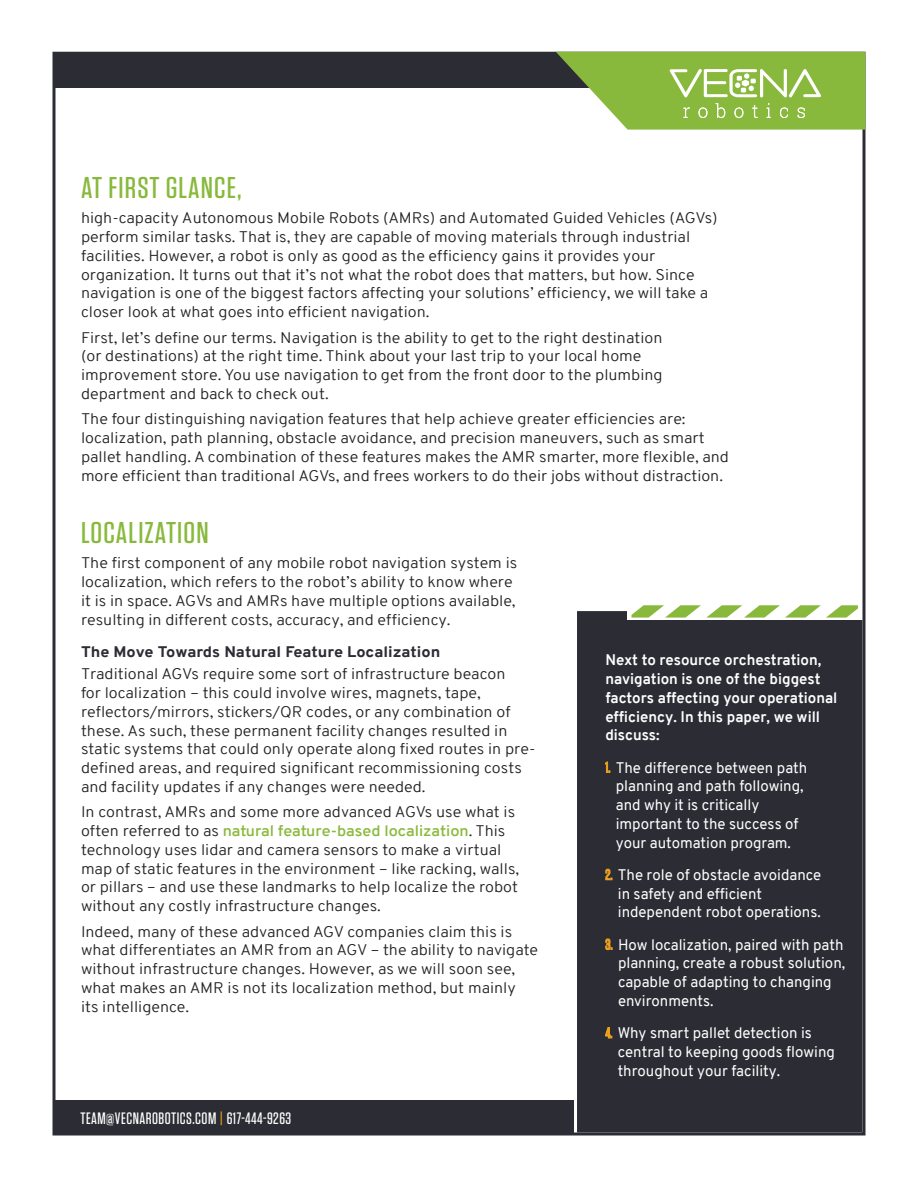
<style>
.page{position:relative;width:918px;height:1188px;background:#fff}
.page>*{position:absolute;margin:0;border:0;box-sizing:border-box;transform-origin:0 0}
.t1{font:500 30px "Tungsten";letter-spacing:.035em;color:#89b93c;scale:1.08 1}
.t2{font:500 16.5px "Tungsten";letter-spacing:.03em;color:#fff}
.t3{font:300 15px/18.8px "Overpass";color:#231f20;scale:1.08 1}
.t4{font:15px/18.8px "Overpass";color:#fff}
.t5{font:700 15px/18.8px "Overpass";color:#fff}
.t6{font:800 15px "Overpass";color:#2c2c35;scale:1.08 1}
.s1{font-weight:600;color:#89b93c}
.s2{font-family:"Tungsten";font-weight:500;color:#eea21f}
.s3{color:#eea21f}
</style>
<div class="page">
<div style="left:54px;top:1100px;width:810px;height:34px;background:#2c2c35"></div>
<div style="left:576px;top:610px;width:288px;height:524px;background:#2c2c35"></div>
<div style="left:627px;top:603px;width:235px;height:17px;background:#fff"></div>
<svg style="left:631px;top:605px;width:227px;height:13px"></svg>
<div style="left:54px;top:54px;width:810px;height:34px;background:#2c2c35"></div>
<svg style="left:556px;top:52px;width:310px;height:78px"></svg>
<p class="t1" style="left:81px;top:172px;width:150px">AT FIRST GLANCE,</p>
<p class="t3" style="left:81px;top:209px;width:591px">high-capacity Autonomous Mobile Robots (AMRs) and Automated Guided Vehicles (AGVs) perform similar tasks. That is, they are capable of moving materials through industrial facilities. However, a robot is only as good as the efficiency gains it provides your organization. It turns out that it’s not what the robot does that matters, but how. Since navigation is one of the biggest factors affecting your solutions’ efficiency, we will take a closer look at what goes into efficient navigation.</p>
<p class="t3" style="left:81px;top:328px;width:540px">First, let’s define our terms. Navigation is the ability to get to the right destination (or destinations) at the right time. Think about your last trip to your local home improvement store. You use navigation to get from the front door to the plumbing department and back to check out.</p>
<p class="t3" style="left:81px;top:410px;width:602px">The four distinguishing navigation features that help achieve greater efficiencies are: localization, path planning, obstacle avoidance, and precision maneuvers, such as smart pallet handling. A combination of these features makes the AMR smarter, more flexible, and more efficient than traditional AGVs, and frees workers to do their jobs without distraction.</p>
<p class="t1" style="left:81px;top:517px;width:120px">LOCALIZATION</p>
<p class="t3" style="left:81px;top:554px;width:405px">The first component of any mobile robot navigation system is localization, which refers to the robot’s ability to know where it is in space. AGVs and AMRs have multiple options available, resulting in different costs, accuracy, and efficiency.</p>
<p class="t6" style="left:81px;top:641px;width:334px">The Move Towards Natural Feature Localization</p>
<p class="t3" style="left:81px;top:665px;width:422px">Traditional AGVs require some sort of infrastructure beacon<br>for localization – this could involve wires, magnets, tape, reflectors/mirrors, stickers/QR codes, or any combination of these. As such, these permanent facility changes resulted in static systems that could only operate along fixed routes in pre&shy;defined areas, and required significant recommissioning costs and facility updates if any changes were needed.</p>
<p class="t3" style="left:81px;top:803px;width:407px">In contrast, AMRs and some more advanced AGVs use what is often referred to as <span class="s1">natural feature-based localization</span>. This technology uses lidar and camera sensors to make a virtual map of static features in the environment – like racking, walls, or pillars – and use these landmarks to help localize the robot without any costly infrastructure changes.</p>
<p class="t3" style="left:81px;top:922px;width:425px">Indeed, many of these advanced AGV companies claim this is what differentiates an AMR from an AGV – the ability to navigate without infrastructure changes. However, as we will soon see, what makes an AMR is not its localization method, but mainly<br>its intelligence.</p>
<p class="t5" style="left:605px;top:651px;width:234px">Next to resource orchestration, navigation is one of the biggest factors affecting your operational efficiency. In this paper, we will discuss:</p>
<p class="t4" style="left:616px;top:758px;width:193px;text-indent:-10px"><span class="s2">1.</span> The difference between path planning and path following, and why it is critically important to the success of your automation program.</p>
<p class="t4" style="left:618px;top:865px;width:205px;text-indent:-13px"><span class="s2">2.</span> The role of obstacle avoidance in safety and efficient independent robot operations.</p>
<p class="t4" style="left:618px;top:935px;width:229px;text-indent:-13px"><span class="s2">3.</span> How localization, paired with path planning, create a robust solution, capable of adapting to changing environments.</p>
<p class="t4" style="left:618px;top:1023px;width:219px;text-indent:-12px"><span class="s2">4.</span> Why smart pallet detection is central to keeping goods flowing throughout your facility.</p>
<p class="t2" style="left:80px;top:1110px;width:212px">TEAM@VECNAROBOTICS.COM <span class="s3">|</span> 617-444-9263</p>
</div>
